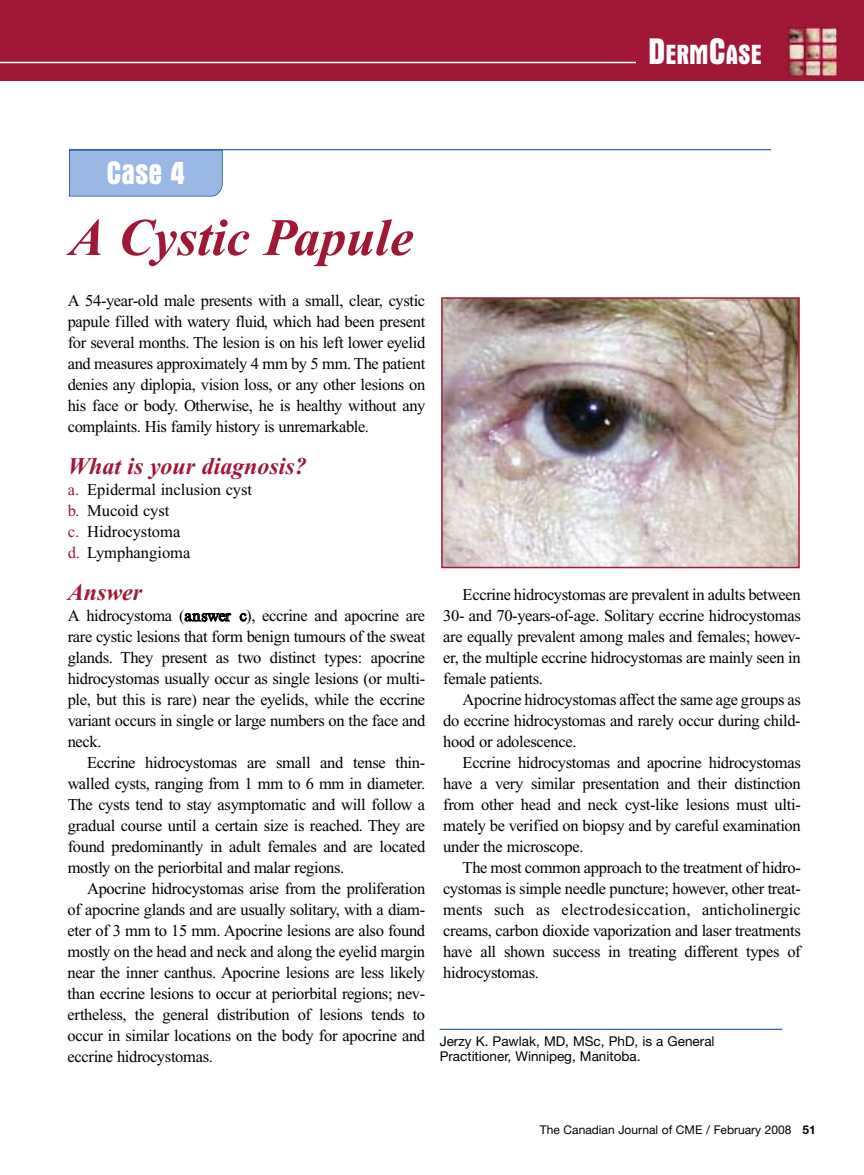
<style>
.page{position:relative;width:864px;height:1175px;background:#fff}
.page>*{position:absolute;margin:0;border:0;box-sizing:border-box;transform-origin:0 0}
.t1{font:italic 700 52.5px "Times New Roman";color:#a11837}
.t2{font:700 condensed 33px "Aurora BT";color:#fff}
.t3{font:700 condensed 28.2px "Aurora BT";color:#fff}
.t4{font:italic 700 24px "Times New Roman";color:#a11837}
.t5{font:16.5px/21px "Times New Roman";letter-spacing:-.02em;color:#000;text-align:justify}
.t6{font:16.5px/21px "Times New Roman";color:#000}
.t7{font:13.5px/15px "Helvetica Neue";color:#000}
.t8{font:12px "Helvetica Neue";color:#000}
.s1{font-size:37.5px}
.s2{color:#a11837}
.s3{font-weight:700}
</style>
<div class="page">
<div style="left:0;top:0;width:864px;height:81px;background:#a11837"></div>
<hr style="left:0;top:62px;width:652px;height:1px;background:#fff">
<div style="left:69px;top:150px;width:154px;height:46px;background:#99b8e4"></div>
<hr style="left:69px;top:149px;width:702px;height:1px;background:#003ca2">
<img style="left:444px;top:300px;width:353px;height:265px">
<div style="left:441px;top:297px;width:359px;height:271px;border:2px solid #a11837"></div>
<hr style="left:440px;top:1028px;width:342px;height:1px;background:#003ca2">
<div style="left:637px;top:37px;width:136px;height:31px;background:#a11837"></div>
<img style="left:789px;top:28px;width:48px;height:48px">
<img style="left:790px;top:29px;width:46px;height:46px">
<h3 class="t3" style="left:648px;top:38px;width:115px"><span class="s1">D</span>ERM<span class="s1">C</span>ASE</h3>
<h2 class="t2" style="left:107px;top:153px;width:80px">Case 4</h2>
<h1 class="t1" style="left:69px;top:220px;width:346px">A Cystic Papule</h1>
<p class="t5" style="left:68px;top:292px;width:359px">A 54-year-old male presents with a small, clear, cystic papule filled with watery fluid, which had been present for several months. The lesion is on his left lower eyelid and measures approximately 4 mm by 5 mm. The patient denies any diplopia, vision loss, or any other lesions on his face or body. Otherwise, he is healthy without any complaints. His family history is unremarkable.</p>
<h3 class="t4" style="left:68px;top:458px;width:241px">What is your diagnosis?</h3>
<p class="t6" style="left:68px;top:481px;width:186px"><span class="s2">a.</span> Epidermal inclusion cyst <span class="s2">b.</span> Mucoid cyst<br><span class="s2">c.</span> Hidrocystoma<br><span class="s2">d.</span> Lymphangioma</p>
<h3 class="t4" style="left:68px;top:584px;width:76px">Answer</h3>
<p class="t5" style="left:68px;top:607px;width:359px">A hidrocystoma (answer c), eccrine and apocrine are rare cystic lesions that form benign tumours of the sweat glands. They present as two distinct types: apocrine hidrocystomas usually occur as single lesions (or multi&shy;ple, but this is rare) near the eyelids, while the eccrine variant occurs in single or large numbers on the face and neck.</p>
<p class="t5" style="left:68px;top:754px;width:359px;text-indent:19px">Eccrine hidrocystomas are small and tense thin&shy;walled cysts, ranging from 1 mm to 6 mm in diameter.<br>The cysts tend to stay asymptomatic and will follow a gradual course until a certain size is reached. They are found predominantly in adult females and are located mostly on the periorbital and malar regions.</p>
<p class="t5" style="left:68px;top:880px;width:359px;text-indent:20px">Apocrine hidrocystomas arise from the proliferation of apocrine glands and are usually solitary, with a diam&shy;eter of 3 mm to 15 mm. Apocrine lesions are also found mostly on the head and neck and along the eyelid margin near the inner canthus. Apocrine lesions are less likely than eccrine lesions to occur at periorbital regions; nev&shy;ertheless, the general distribution of lesions tends to occur in similar locations on the body for apocrine and eccrine hidrocystomas.</p>
<p class="t5" style="left:443px;top:586px;width:359px;text-indent:19px">Eccrine hidrocystomas are prevalent in adults between 30- and 70-years-of-age. Solitary eccrine hidrocystomas are equally prevalent among males and females; howev&shy;er, the multiple eccrine hidrocystomas are mainly seen in female patients.</p>
<p class="t5" style="left:443px;top:691px;width:359px;text-indent:19px">Apocrine hidrocystomas affect the same age groups as do eccrine hidrocystomas and rarely occur during child&shy;hood or adolescence.</p>
<p class="t5" style="left:443px;top:754px;width:359px;text-indent:19px">Eccrine hidrocystomas and apocrine hidrocystomas have a very similar presentation and their distinction from other head and neck cyst-like lesions must ulti&shy;mately be verified on biopsy and by careful examination under the microscope.</p>
<p class="t5" style="left:443px;top:859px;width:359px;text-indent:19px">The most common approach to the treatment of hidro&shy;cystomas is simple needle puncture; however, other treat&shy;ments such as electrodesiccation, anticholinergic creams, carbon dioxide vaporization and laser treatments have all shown success in treating different types of hidrocystomas.</p>
<p class="t7" style="left:440px;top:1035px;width:276px">Jerzy K. Pawlak, MD, MSc, PhD, is a General<br>Practitioner, Winnipeg, Manitoba.</p>
<p class="t8" style="left:540px;top:1125px;width:277px">The Canadian Journal of CME / February 2008 <span class="s3">51</span></p>
</div>
